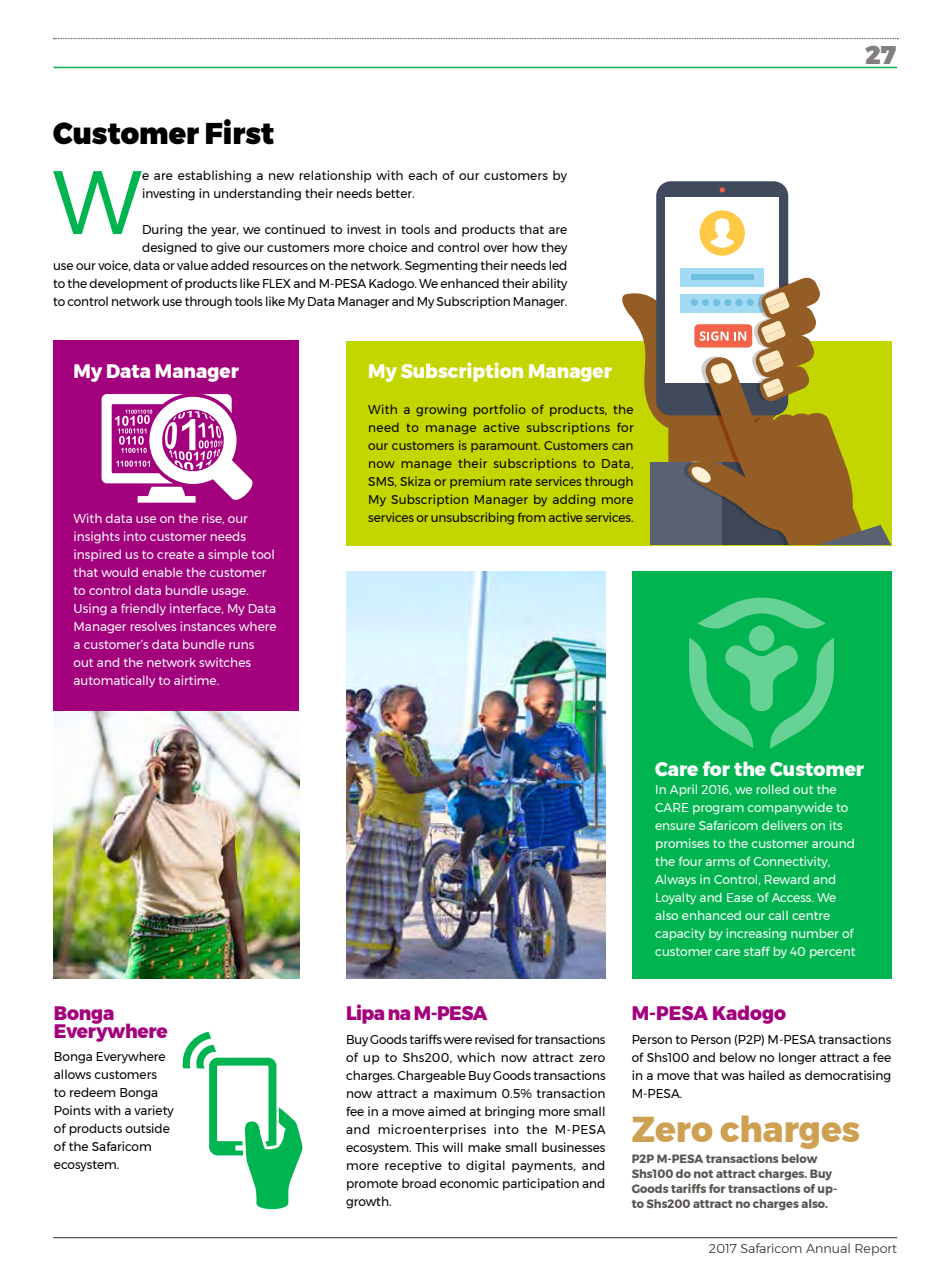
<style>
.page{position:relative;width:936px;height:1276px;background:#fff}
.page>*{position:absolute;margin:0;border:0;box-sizing:border-box;transform-origin:0 0}
.t1{font:89.85px "Montserrat";color:#00b550;scale:.95 1}
.t2{font:800 36px "Montserrat";color:#cea052;scale:.95 1}
.t3{font:900 30px "Montserrat";color:#000;scale:.95 1}
.t4{font:900 25.5px "Montserrat";color:#827f7d}
.t5{font:800 19.5px "Montserrat";color:#fff;scale:.95 1}
.t6{font:800 19.5px/18px "Montserrat";letter-spacing:-.01em;color:#a3007d;scale:.95 1}
.t7{font:800 19.5px "Montserrat";letter-spacing:-.03em;color:#a3007d;scale:.95 1}
.t8{font:12.75px/18px "Montserrat";color:#000;text-align:justify;scale:.95 1}
.t9{font:12.75px/18px "Montserrat";color:#fff;scale:.95 1}
.t10{font:300 12.75px "Montserrat";color:#2e2a25}
.t11{font:700 12px/15px "Montserrat";color:#585451;scale:.95 1}
</style>
<div class="page">
<hr style="left:53px;top:1237px;width:844px;height:1px;background:#2e2a25">
<svg style="left:54px;top:38px;width:844px;height:1px"></svg>
<hr style="left:54px;top:67px;width:843px;height:1px;background:#00b550">
<div style="left:631px;top:571px;width:260px;height:407px;background:#00b550"></div>
<svg style="left:697px;top:597px;width:128px;height:32px"></svg>
<svg style="left:689px;top:638px;width:144px;height:110px"></svg>
<div style="left:748px;top:625px;width:26px;height:26px;background:#66d296;border-radius:50%"></div>
<div style="left:53px;top:340px;width:246px;height:400px;background:#a3007d"></div>
<img style="left:53px;top:711px;width:246px;height:267px">
<svg style="left:101px;top:394px;width:152px;height:109px"></svg>
<svg style="left:182px;top:1031px;width:121px;height:179px"></svg>
<div style="left:221px;top:1069px;width:41px;height:49px;background:#fff"></div>
<div style="left:346px;top:341px;width:545px;height:204px;background:#c4d600"></div>
<div style="left:656px;top:181px;width:132px;height:234px;background:#404a5c;border-radius:15px"></div>
<div style="left:665px;top:198px;width:114px;height:185px;background:#fff"></div>
<svg style="left:719px;top:187px;width:5px;height:5px"></svg>
<div style="left:680px;top:268px;width:84px;height:18px;background:#a3dbf5"></div>
<svg style="left:622px;top:276px;width:269px;height:269px"></svg>
<div style="left:690px;top:274px;width:63px;height:6px;background:#70bfde"></div>
<div style="left:699px;top:210px;width:45px;height:46px;background:#ffc945;border-radius:50%"></div>
<svg style="left:710px;top:218px;width:24px;height:30px"></svg>
<img style="left:346px;top:571px;width:259px;height:407px">
<h3 class="t3" style="left:53px;top:115px;width:234px">Customer First</h3>
<h1 class="t1" style="left:53px;top:147px;width:96px">W</h1>
<p class="t8" style="left:142px;top:166px;width:449px">e are establishing a new relationship with each of our customers by investing in understanding their needs better.</p>
<p class="t8" style="left:53px;top:220px;width:543px;text-align:right">During the year, we continued to invest in tools and products that are<br>designed to give our customers more choice and control over how they<br>use our voice, data or value added resources on the network. Segmenting their needs led to the development of products like FLEX and M-PESA Kadogo. We enhanced their ability to control network use through tools like My Data Manager and My Subscription Manager.</p>
<h3 class="t5" style="left:74px;top:359px;width:176px">My Data Manager</h3>
<p class="t9" style="left:74px;top:510px;width:215px">With data use on the rise, our insights into customer needs inspired us to create a simple tool that would enable the customer to control data bundle usage.<br>Using a friendly interface, My Data<br>Manager resolves instances where a customer’s data bundle runs out and the network switches automatically to airtime.</p>
<h3 class="t5" style="left:368px;top:359px;width:258px">My Subscription Manager</h3>
<p class="t8" style="left:368px;top:400px;width:281px">With a growing portfolio of products, the need to manage active subscriptions for our customers is paramount. Customers can now manage their subscriptions to Data, SMS, Skiza or premium rate services through My Subscription Manager by adding more services or unsubscribing from active services.</p>
<h3 class="t4" style="left:865px;top:39px;width:33px">27</h3>
<h3 class="t5" style="left:655px;top:757px;width:221px">Care for the Customer</h3>
<p class="t9" style="left:655px;top:781px;width:212px">In April 2016, we rolled out the<br>CARE program companywide to ensure Safaricom delivers on its promises to the customer around the four arms of Connectivity,<br>Always in Control, Reward and<br>Loyalty and Ease of Access. We also enhanced our call centre capacity by increasing number of customer care staff by 40 percent</p>
<h3 class="t6" style="left:54px;top:1003px;width:122px">Bonga<br>Everywhere</h3>
<p class="t8" style="left:54px;top:1047px;width:128px;text-align:left">Bonga Everywhere allows customers<br>to redeem Bonga<br>Points with a variety of products outside of the Safaricom ecosystem.</p>
<h3 class="t7" style="left:346px;top:1001px;width:150px">Lipa na M-PESA</h3>
<p class="t8" style="left:346px;top:1030px;width:275px">Buy Goods tariffs were revised for transactions of up to Shs200, which now attract zero charges. Chargeable Buy Goods transactions now attract a maximum 0.5% transaction fee in a move aimed at bringing more small and microenterprises into the M-PESA ecosystem. This will make small businesses more receptive to digital payments, and promote broad economic participation and growth.</p>
<h3 class="t6" style="left:631px;top:1003px;width:164px">M-PESA Kadogo</h3>
<p class="t8" style="left:631px;top:1030px;width:274px">Person to Person (P2P) M-PESA transactions of Shs100 and below no longer attract a fee in a move that was hailed as democratising M-PESA.</p>
<h2 class="t2" style="left:631px;top:1107px;width:242px">Zero charges</h2>
<p class="t11" style="left:631px;top:1151px;width:218px">P2P M-PESA transactions below Shs100 do not attract charges. Buy Goods tariffs for transactions of up&shy;to Shs200 attract no charges also.</p>
<p class="t10" style="left:708px;top:1241px;width:190px">2017 Safaricom Annual Report</p>
</div>
